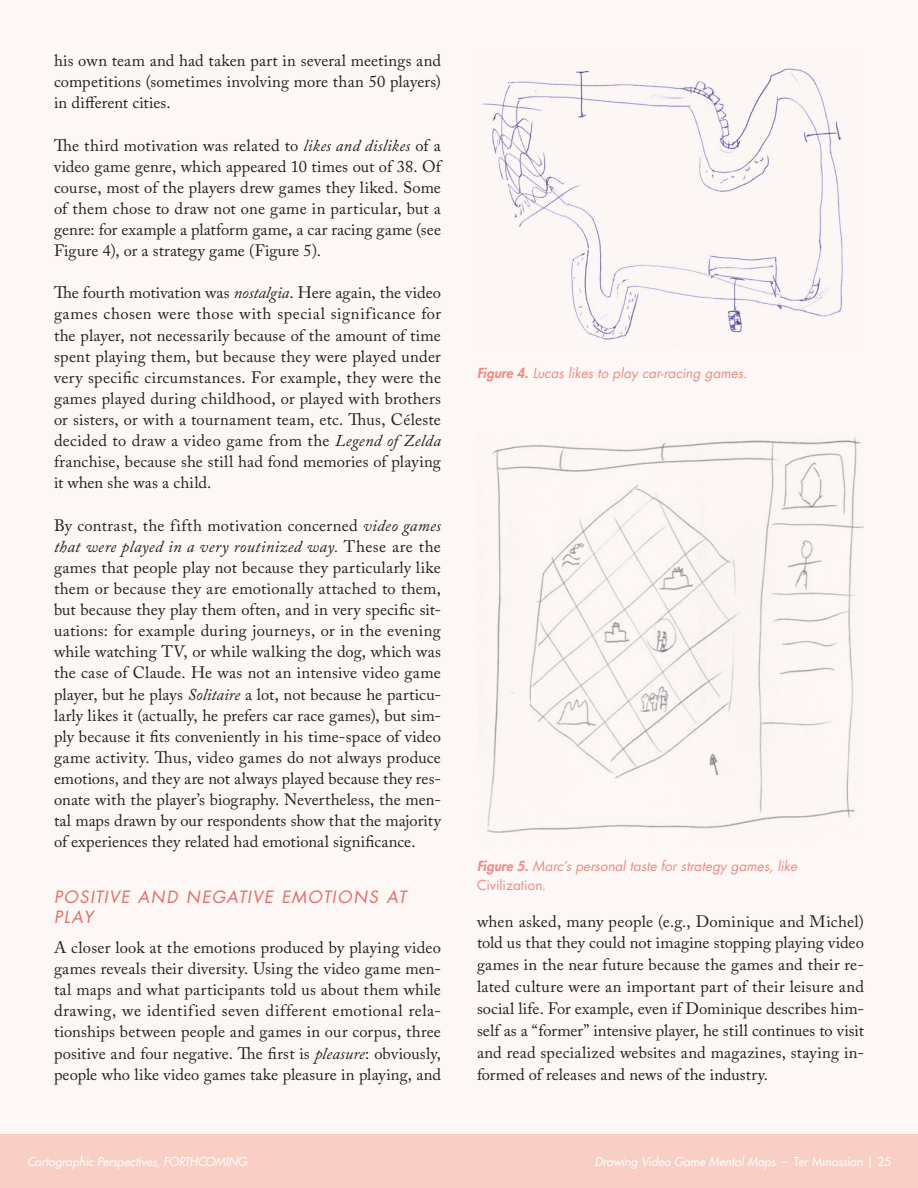
<style>
.page{position:relative;width:918px;height:1188px;background:#fff}
.page>*{position:absolute;margin:0;border:0;box-sizing:border-box;transform-origin:0 0}
.Main_Body_Text{font:16.5px/21.1px "Adobe Caslon Pro";letter-spacing:.01em;color:#231f20;text-align:justify}
.Lesser_Header{font:italic 16.5px/19.6px "Futura Std";letter-spacing:.08em;color:#e66b67}
.Figure_Caption{font:italic 13.5px/19.5px "Futura Std";letter-spacing:.005em;color:#ec8c84}
.t1{font:italic 500 12px "Futura Std";letter-spacing:.005em;color:#fff}
.s1{font-style:italic}
.s2{font-weight:800}
.s3{font-style:normal}
</style>
<div class="page">
<div style="left:0;top:1134px;width:918px;height:54px;background:#f8cec5"></div>
<div style="left:0;top:0;width:918px;height:1134px;background:#fdf7f6"></div>
<img style="left:482px;top:68px;width:361px;height:272px">
<img style="left:485px;top:437px;width:379px;height:396px">
<p class="Main_Body_Text" style="left:54px;top:50px;width:389px">his own team and had taken part in several meetings and competitions (sometimes involving more than 50 players) in different cities.</p>
<p class="Main_Body_Text" style="left:54px;top:134px;width:391px;text-align:left">The third motivation was related to <span class="s1">likes and dislikes</span> of a video game genre, which appeared 10 times out of 38. Of course, most of the players drew games they liked. Some of them chose to draw not one game in particular, but a genre: for example a platform game, a car racing game (see Figure 4), or a strategy game (Figure 5).</p>
<p class="Main_Body_Text" style="left:54px;top:282px;width:389px">The fourth motivation was <span class="s1">nostalgia</span>. Here again, the video games chosen were those with special significance for the player, not necessarily because of the amount of time spent playing them, but because they were played under very specific circumstances. For example, they were the games played during childhood, or played with brothers or sisters, or with a tournament team, etc. Thus, Céleste decided to draw a video game from the <span class="s1">Legend of Zelda </span>franchise, because she still had fond memories of playing it when she was a child.</p>
<p class="Main_Body_Text" style="left:54px;top:514px;width:389px">By contrast, the fifth motivation concerned <span class="s1">video games that were played in a very routinized way.</span> These are the games that people play not because they particularly like them or because they are emotionally attached to them, but because they play them often, and in very specific sit&shy;uations: for example during journeys, or in the evening while watching TV, or while walking the dog, which was the case of Claude. He was not an intensive video game player, but he plays <span class="s1">Solitaire</span> a lot, not because he particu&shy;larly likes it (actually, he prefers car race games), but sim&shy;ply because it fits conveniently in his time-space of video game activity. Thus, video games do not always produce emotions, and they are not always played because they res&shy;onate with the player’s biography. Nevertheless, the men&shy;tal maps drawn by our respondents show that the majority of experiences they related had emotional significance.</p>
<p class="Lesser_Header" style="left:54px;top:887px;width:354px">POSITIVE AND NEGATIVE EMOTIONS AT<br>PLAY</p>
<p class="Main_Body_Text" style="left:54px;top:937px;width:389px">A closer look at the emotions produced by playing video games reveals their diversity. Using the video game men&shy;tal maps and what participants told us about them while drawing, we identified seven different emotional rela&shy;tionships between people and games in our corpus, three positive and four negative. The first is <span class="s1">pleasure</span>: obviously, people who like video games take pleasure in playing, and</p>
<p class="Figure_Caption" style="left:477px;top:363px;width:272px"><span class="s2">Figure 4.</span> Lucas likes to play car-racing games.</p>
<p class="Figure_Caption" style="left:477px;top:856px;width:322px"><span class="s2">Figure 5.</span> Marc’s personal taste for strategy games, like<br><span class="s3">Civilization</span>.</p>
<p class="Main_Body_Text" style="left:477px;top:910px;width:389px;line-height:21.9px">when asked, many people (e.g., Dominique and Michel) told us that they could not imagine stopping playing video games in the near future because the games and their re&shy;lated culture were an important part of their leisure and social life. For example, even if Dominique describes him&shy;self as a “former” intensive player, he still continues to visit and read specialized websites and magazines, staying in&shy;formed of releases and news of the industry.</p>
<p class="t1" style="left:27px;top:1154px;width:222px">Cartographic Perspectives, FORTHCOMING</p>
<p class="t1" style="left:595px;top:1154px;width:298px">Drawing Video Game Mental Maps <span class="s3">– Ter Minassian | 25</span></p>
</div>
